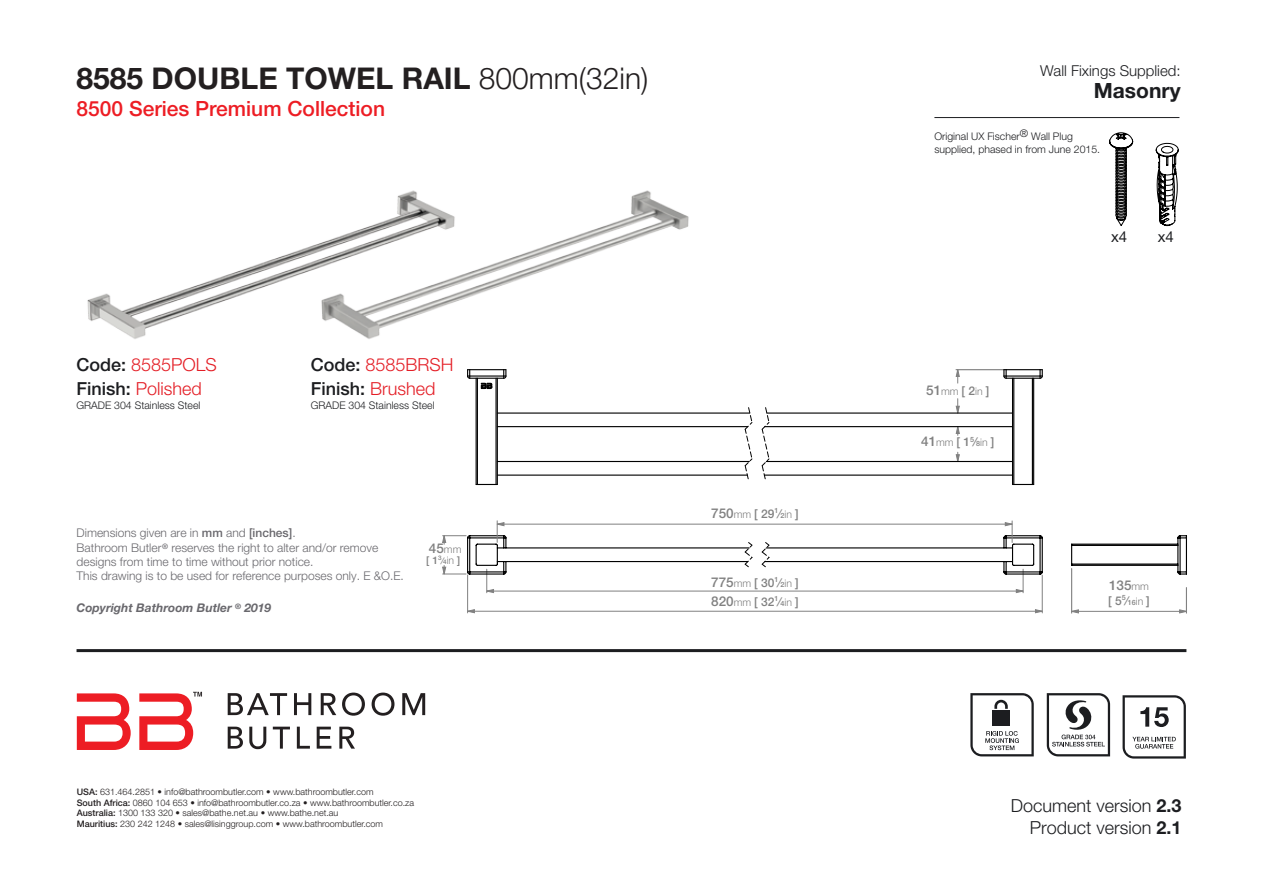
<style>
.page{position:relative;width:1263px;height:893px;background:#fff}
.page>*{position:absolute;margin:0;border:0;box-sizing:border-box;transform-origin:0 0}
.t1{font:700 30px "Helvetica Neue LT Std";color:#231f20}
.t2{font:500 21px "Helvetica Neue LT Std";color:#ed1d24}
.t3{font:700 21px "Helvetica Neue LT Std";color:#1c1d20}
.t4{font:300 18px/24px "Helvetica Neue LT Std";color:#e41e26}
.t5{font:300 18px/21.6px "Helvetica Neue LT Std";color:#1c1d20;text-align:right}
.t6{font:300 15px "Helvetica Neue LT Std";color:#1c1d20}
.t7{font:15px "Helvetica Neue LT Std";color:#1c1d20}
.t8{font:500 13.5px "Helvetica Neue LT Std";color:#818181}
.t9{font:300 12px/14.4px "Helvetica Neue LT Std";color:#69686d}
.t10{font:500 12px/18.9px "Helvetica Neue LT Std";color:#818181}
.t11{font:italic 700 12px "Helvetica Neue LT Std";color:#69686d}
.t12{font:300 10.5px/12.6px "Helvetica Neue LT Std";color:#1c1d20}
.t13{font:300 10.5px "Helvetica Neue LT Std";color:#818181}
.t14{font:500 10.5px "Helvetica Neue LT Std";color:#818181}
.t15{font:300 9px/10.8px "Helvetica Neue LT Std";color:#231f20}
.s1{font-weight:300}
.s2{font-weight:500;color:#1c1d20}
.s3{font-weight:500}
.s4{font-weight:300;font-size:10.5px}
.s5{font-size:9px}
.s6{font-size:6.3px}
.s7{font-size:13.5px}
.s8{font-size:7.2px}
.s9{font-weight:500;font-size:13.5px}
.s10{font-weight:500;font-size:12px}
.s11{font-weight:500;font-size:7.2px}
.s12{font-weight:700}
</style>
<div class="page">
<hr style="left:77px;top:649px;width:1109px;height:3px;background:#1c1d20">
<svg style="left:970px;top:693px;width:64px;height:63px"></svg>
<svg style="left:1047px;top:693px;width:63px;height:63px"></svg>
<img style="left:466px;top:190px;width:223px;height:108px">
<img style="left:87px;top:190px;width:379px;height:149px">
<svg style="left:744px;top:407px;width:9px;height:73px"></svg>
<svg style="left:761px;top:407px;width:9px;height:73px"></svg>
<hr style="left:956px;top:369px;width:48px;height:1px;background:#818181">
<hr style="left:1072px;top:611px;width:114px;height:1px;background:#818181">
<hr style="left:1071px;top:569px;width:1px;height:44px;background:#818181">
<hr style="left:468px;top:611px;width:574px;height:1px;background:#818181">
<hr style="left:1042px;top:575px;width:1px;height:38px;background:#818181">
<hr style="left:467px;top:575px;width:1px;height:38px;background:#818181">
<svg style="left:955px;top:452px;width:5px;height:9px"></svg>
<svg style="left:955px;top:427px;width:5px;height:8px"></svg>
<svg style="left:955px;top:369px;width:5px;height:14px"></svg>
<svg style="left:955px;top:399px;width:5px;height:13px"></svg>
<svg style="left:1179px;top:588px;width:8px;height:26px"></svg>
<svg style="left:1071px;top:609px;width:8px;height:5px"></svg>
<svg style="left:1035px;top:609px;width:8px;height:5px"></svg>
<svg style="left:467px;top:609px;width:8px;height:5px"></svg>
<svg style="left:1071px;top:535px;width:116px;height:40px"></svg>
<hr style="left:470px;top:378px;width:34px;height:1px;background:#010101">
<hr style="left:470px;top:369px;width:34px;height:1px;background:#010101">
<svg style="left:467px;top:369px;width:4px;height:10px"></svg>
<hr style="left:470px;top:375px;width:34px;height:2px;background:#010101">
<svg style="left:502px;top:369px;width:5px;height:10px"></svg>
<hr style="left:497px;top:378px;width:1px;height:106px;background:#010101">
<hr style="left:476px;top:378px;width:1px;height:106px;background:#010101">
<hr style="left:477px;top:378px;width:1px;height:106px;background:#010101">
<svg style="left:476px;top:484px;width:21px;height:1px"></svg>
<hr style="left:495px;top:378px;width:2px;height:106px;background:#010101">
<hr style="left:497px;top:412px;width:253px;height:2px;background:#010101">
<hr style="left:497px;top:426px;width:251px;height:1px;background:#010101">
<hr style="left:497px;top:461px;width:252px;height:1px;background:#010101">
<hr style="left:497px;top:475px;width:250px;height:1px;background:#010101">
<hr style="left:1006px;top:378px;width:34px;height:1px;background:#010101">
<hr style="left:1006px;top:369px;width:34px;height:1px;background:#010101">
<hr style="left:1006px;top:375px;width:34px;height:2px;background:#010101">
<svg style="left:1039px;top:369px;width:4px;height:10px"></svg>
<svg style="left:1003px;top:369px;width:4px;height:10px"></svg>
<hr style="left:1012px;top:378px;width:1px;height:106px;background:#010101">
<hr style="left:1033px;top:378px;width:1px;height:106px;background:#010101">
<hr style="left:1013px;top:378px;width:1px;height:106px;background:#010101">
<svg style="left:1012px;top:484px;width:22px;height:1px"></svg>
<hr style="left:1032px;top:378px;width:1px;height:106px;background:#010101">
<hr style="left:767px;top:412px;width:245px;height:2px;background:#010101">
<hr style="left:765px;top:426px;width:247px;height:1px;background:#010101">
<hr style="left:766px;top:461px;width:246px;height:1px;background:#010101">
<hr style="left:764px;top:475px;width:248px;height:1px;background:#010101">
<hr style="left:934px;top:117px;width:245px;height:1px;background:#1c1d20">
<svg style="left:1155px;top:143px;width:24px;height:83px"></svg>
<svg style="left:1109px;top:132px;width:24px;height:94px"></svg>
<svg style="left:442px;top:521px;width:601px;height:72px"></svg>
<svg style="left:77px;top:693px;width:54px;height:57px"></svg>
<svg style="left:139px;top:692px;width:63px;height:58px"></svg>
<svg style="left:228px;top:693px;width:59px;height:22px"></svg>
<svg style="left:294px;top:693px;width:17px;height:22px"></svg>
<svg style="left:321px;top:693px;width:15px;height:22px"></svg>
<svg style="left:342px;top:693px;width:23px;height:23px"></svg>
<svg style="left:372px;top:693px;width:22px;height:23px"></svg>
<svg style="left:402px;top:693px;width:23px;height:22px"></svg>
<svg style="left:228px;top:727px;width:15px;height:22px"></svg>
<svg style="left:249px;top:727px;width:17px;height:22px"></svg>
<svg style="left:273px;top:727px;width:17px;height:22px"></svg>
<svg style="left:297px;top:727px;width:13px;height:22px"></svg>
<svg style="left:317px;top:727px;width:14px;height:22px"></svg>
<svg style="left:339px;top:727px;width:16px;height:22px"></svg>
<svg style="left:480px;top:382px;width:13px;height:8px"></svg>
<svg style="left:1122px;top:695px;width:64px;height:64px"></svg>
<h1 class="t1" style="left:77px;top:59px;width:573px">8585 DOUBLE TOWEL RAIL <span class="s1">800mm(32in)</span></h1>
<h2 class="t2" style="left:77px;top:96px;width:310px">8500 Series Premium Collection</h2>
<h3 class="t4" style="left:77px;top:352px;width:142px"><span class="s2">Code:</span> 8585POLS<br><span class="s2">Finish:</span> Polished</h3>
<p class="t12" style="left:77px;top:399px;width:125px">GRADE 304 Stainless Steel</p>
<h3 class="t4" style="left:311px;top:352px;width:144px"><span class="s2">Code:</span> 8585BRSH<br><span class="s2">Finish:</span> Brushed</h3>
<p class="t12" style="left:311px;top:399px;width:125px">GRADE 304 Stainless Steel</p>
<h3 class="t9" style="left:77px;top:525px;width:329px">Dimensions given are in <span class="s3">mm</span> and <span class="s3">[inches]</span>.<br>Bathroom Butler<sup>®</sup> reserves the right to alter and/or remove designs from time to time without prior notice.<br>This drawing is to be used for reference purposes only. E &amp;O.E.</h3>
<h3 class="t11" style="left:76px;top:600px;width:196px">Copyright Bathroom Butler <sup>®</sup> 2019</h3>
<h3 class="t8" style="left:429px;top:541px;width:34px">45<span class="s4">mm</span></h3>
<p class="t14" style="left:426px;top:554px;width:35px">[ 1<sup>3</sup><span class="s5">⁄</span><span class="s6">4</span><span class="s1">in</span> ]</p>
<h3 class="t6" style="left:1040px;top:62px;width:142px">Wall Fixings Supplied:</h3>
<h2 class="t3" style="left:1094px;top:78px;width:88px">Masonry</h2>
<p class="t12" style="left:934px;top:130px;width:167px">Original UX Fischer® Wall Plug supplied, phased in from June 2015.</p>
<h3 class="t10" style="left:711px;top:504px;width:89px"><span class="s7">750</span><span class="s4">mm</span> [ 29<sup>1</sup>⁄<span class="s8">2</span><span class="s4">in</span> ]</h3>
<p class="t13" style="left:926px;top:385px;width:65px"><span class="s9">51</span>mm <span class="s10">[ 2</span>in <span class="s10">]</span></p>
<p class="t13" style="left:921px;top:436px;width:75px"><span class="s9">41</span>mm <span class="s10">[ 1</span><sup>5</sup><span class="s10">⁄</span><span class="s11">8</span>in <span class="s10">]</span></p>
<h3 class="t7" style="left:1111px;top:228px;width:18px">x4</h3>
<h3 class="t7" style="left:1158px;top:228px;width:18px">x4</h3>
<h3 class="t10" style="left:711px;top:573px;width:89px"><span class="s7">775</span><span class="s4">mm</span> [ 30<sup>1</sup>⁄<span class="s8">2</span><span class="s4">in</span> ]<br><span class="s7">820</span><span class="s4">mm</span> [ 32<sup>1</sup>⁄<span class="s8">4</span><span class="s4">in</span> ]</h3>
<h3 class="t8" style="left:1109px;top:577px;width:42px">135<span class="s4">mm</span></h3>
<h3 class="t10" style="left:1108px;top:591px;width:43px">[ 5<sup>5</sup>⁄<span class="s8">16</span><span class="s4">in</span> ]</h3>
<p class="t15" style="left:77px;top:786px;width:339px"><span class="s3">USA:</span> 631.464.2851 • info@bathroombutler.com • www.bathroombutler.com<br><span class="s3">South Africa:</span> 0860 104 653 • info@bathroombutler.co.za • www.bathroombutler.co.za <span class="s3">Australia:</span> 1300 133 320 • sales@bathe.net.au • www.bathe.net.au<br><span class="s3">Mauritius:</span> 230 242 1248 • sales@lisinggroup.com • www.bathroombutler.com</p>
<h3 class="t5" style="left:1011px;top:795px;width:172px">Document version <span class="s12">2.3<br></span>Product version <span class="s12">2.1</span></h3>
</div>
